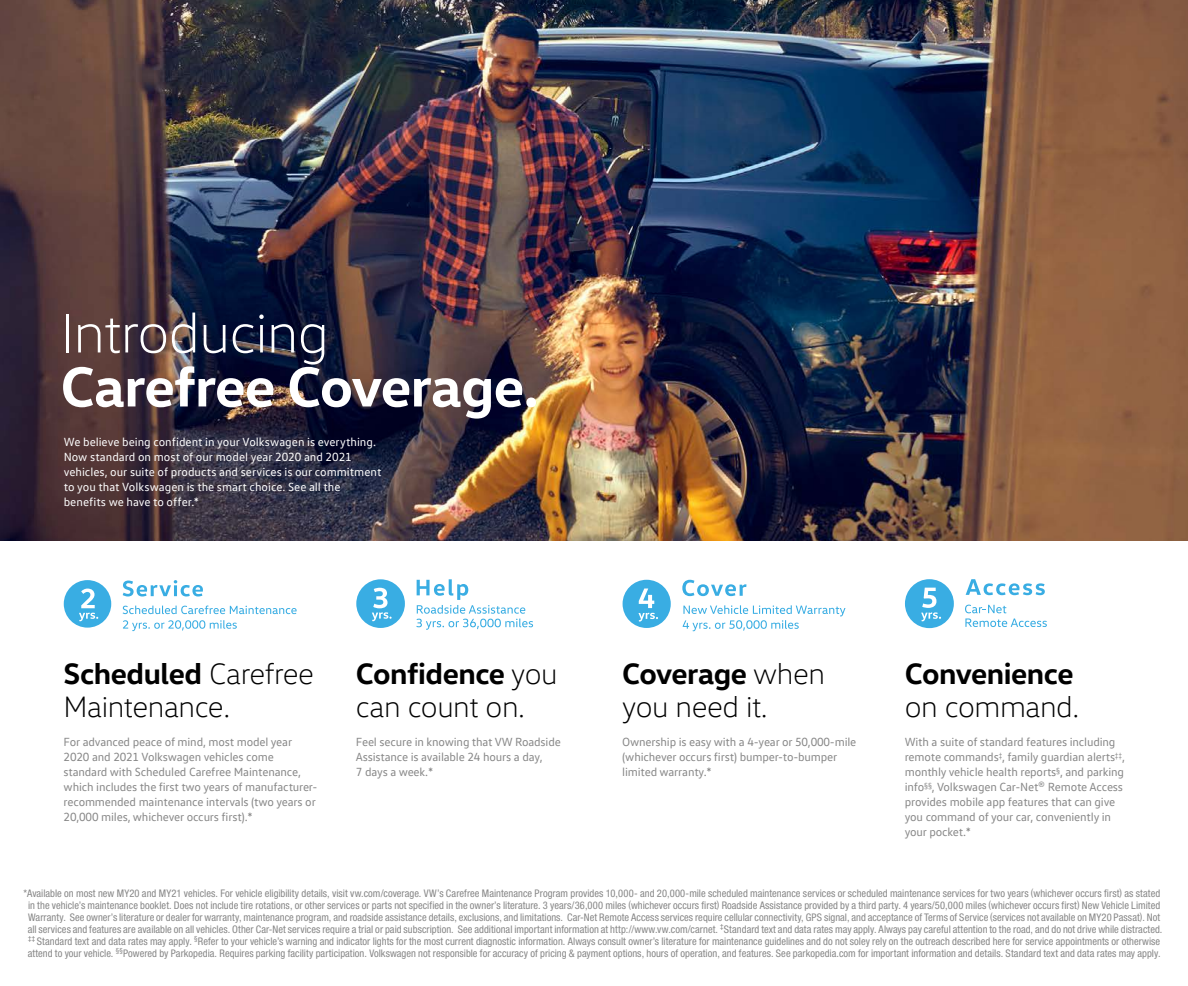
<style>
.page{position:relative;width:1188px;height:986px;background:#fff}
.page>*{position:absolute;margin:0;border:0;box-sizing:border-box;transform-origin:0 0}
.t1{font:700 57px "VW Head";letter-spacing:-.015em;color:#fff}
.t2{font:300 57px "VW Head";letter-spacing:-.015em;color:#fff}
.t3{font:300 30px/33px "VW Head";letter-spacing:-.015em;color:#000}
.t4{font:700 30px "VW Head";letter-spacing:-.015em;color:#000}
.t5{font:12px/15px "VW Text";letter-spacing:-.015em;color:#878787}
.t6{font:12px/15px "VW Text";color:#fff}
.t7{font:condensed 10.5px/12px "Helvetica Neue LT Std";letter-spacing:.005em;color:#878787;text-align:center}
.s1{font-weight:700}
</style>
<div class="page">
<img style="left:0;top:0;width:1188px;height:540px">
<svg style="left:905px;top:579px;width:49px;height:49px"></svg>
<svg style="left:966px;top:579px;width:79px;height:16px"></svg>
<svg style="left:965px;top:604px;width:82px;height:23px"></svg>
<svg style="left:623px;top:580px;width:48px;height:48px"></svg>
<svg style="left:682px;top:580px;width:65px;height:16px"></svg>
<svg style="left:683px;top:605px;width:162px;height:26px"></svg>
<svg style="left:356px;top:579px;width:49px;height:49px"></svg>
<svg style="left:416px;top:579px;width:117px;height:50px"></svg>
<svg style="left:64px;top:580px;width:47px;height:47px"></svg>
<svg style="left:123px;top:580px;width:80px;height:16px"></svg>
<svg style="left:123px;top:605px;width:174px;height:9px"></svg>
<svg style="left:123px;top:620px;width:114px;height:11px"></svg>
<h1 class="t2" style="left:60px;top:299px;width:270px">Introducing</h1>
<h1 class="t1" style="left:60px;top:350px;width:480px">Carefree Coverage.</h1>
<p class="t6" style="left:64px;top:434px;width:319px">We believe being confident in your Volkswagen is everything.<br>Now standard on most of our model year 2020 and 2021 vehicles, our suite of products and services is our commitment to you that Volkswagen is the smart choice. See all the benefits we have to offer.*</p>
<h2 class="t3" style="left:64px;top:657px;width:252px"><span class="s1">Scheduled</span> Carefree<br>Maintenance.</h2>
<p class="t5" style="left:64px;top:733px;width:255px">For advanced peace of mind, most model year 2020 and 2021 Volkswagen vehicles come standard with Scheduled Carefree Maintenance, which includes the first two years of manufacturer&shy;recommended maintenance intervals (two years or 20,000 miles, whichever occurs first).*</p>
<h2 class="t3" style="left:356px;top:657px;width:203px"><span class="s1">Confidence</span> you can count on.</h2>
<p class="t5" style="left:356px;top:733px;width:206px">Feel secure in knowing that VW Roadside<br>Assistance is available 24 hours a day,<br>7 days a week.*</p>
<h2 class="t3" style="left:622px;top:657px;width:204px"><span class="s1">Coverage</span> when you need it.</h2>
<p class="t5" style="left:622px;top:733px;width:236px">Ownership is easy with a 4-year or 50,000-mile (whichever occurs first) bumper-to-bumper limited warranty.*</p>
<h2 class="t4" style="left:905px;top:654px;width:170px">Convenience</h2>
<h2 class="t3" style="left:905px;top:690px;width:176px">on command.</h2>
<p class="t5" style="left:905px;top:733px;width:222px">With a suite of standard features including remote commands<sup>‡</sup>, family guardian alerts<sup>‡‡</sup>, monthly vehicle health reports<sup>§</sup>, and parking info<sup>§§</sup>, Volkswagen Car-Net® Remote Access provides mobile app features that can give you command of your car, conveniently in your pocket.*</p>
<p class="t7" style="left:24px;top:887px;width:1140px">*Available on most new MY20 and MY21 vehicles. For vehicle eligibility details, visit vw.com/coverage. VW’s Carefree Maintenance Program provides 10,000- and 20,000-mile scheduled maintenance services or scheduled maintenance services for two years (whichever occurs first) as stated in the vehicle’s maintenance booklet. Does not include tire rotations, or other services or parts not specified in the owner’s literature. 3 years/36,000 miles (whichever occurs first) Roadside Assistance provided by a third party. 4 years/50,000 miles (whichever occurs first) New Vehicle Limited Warranty. See owner’s literature or dealer for warranty, maintenance program, and roadside assistance details, exclusions, and limitations. Car-Net Remote Access services require cellular connectivity, GPS signal, and acceptance of Terms of Service (services not available on MY20 Passat). Not all services and features are available on all vehicles. Other Car-Net services require a trial or paid subscription. See additional important information at http://www.vw.com/carnet. <sup>‡</sup>Standard text and data rates may apply. Always pay careful attention to the road, and do not drive while distracted. <sup>‡‡</sup> Standard text and data rates may apply. <sup>§</sup>Refer to your vehicle’s warning and indicator lights for the most current diagnostic information. Always consult owner’s literature for maintenance guidelines and do not soley rely on the outreach described here for service appointments or otherwise attend to your vehicle. <sup>§§</sup>Powered by Parkopedia. Requires parking facility participation. Volkswagen not responsible for accuracy of pricing &amp; payment options, hours of operation, and features. See parkopedia.com for important information and details. Standard text and data rates may apply.</p>
</div>
